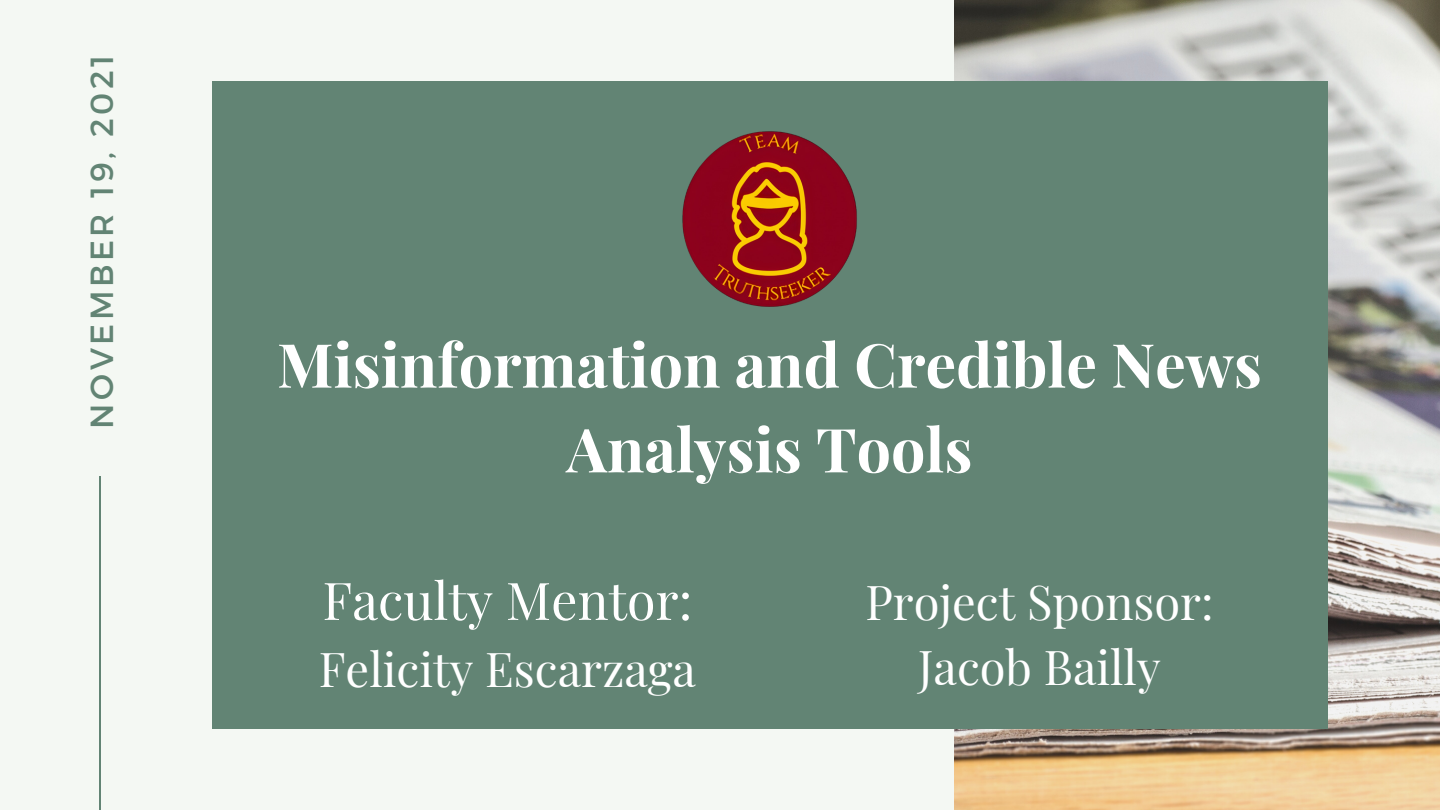
<style>
.page{position:relative;width:1440px;height:810px;background:#f4f8f3}
.page>*{position:absolute;margin:0;border:0;box-sizing:border-box;transform-origin:0 0}
.t1{font:700 60.9px/84.8px "Playfair Display";color:#fff;text-align:center}
.t2{font:52px "Playfair Display";color:#fff}
.t3{font:47px "Playfair Display";color:#fff}
.t4{font:32px "Montserrat";letter-spacing:.11em;color:#628474}
</style>
<div class="page">
<img style="left:954px;top:0;width:486px;height:810px">
<div style="left:212px;top:81px;width:1115px;height:648px;background:#628474"></div>
<hr style="left:99px;top:476px;width:2px;height:334px;background:#628474">
<img style="left:682px;top:131px;width:175px;height:176px">
<p class="t4" style="left:81px;top:429px;width:376px;rotate:-90deg">NOVEMBER 19, 2021</p>
<p class="t1" style="left:277px;top:320px;width:986px">Misinformation and Credible News<br>Analysis Tools</p>
<p class="t2" style="left:323px;top:564px;width:371px">Faculty Mentor:</p>
<p class="t3" style="left:319px;top:636px;width:379px">Felicity Escarzaga</p>
<p class="t3" style="left:865px;top:569px;width:350px">Project Sponsor:</p>
<p class="t3" style="left:918px;top:634px;width:244px">Jacob Bailly</p>
</div>
